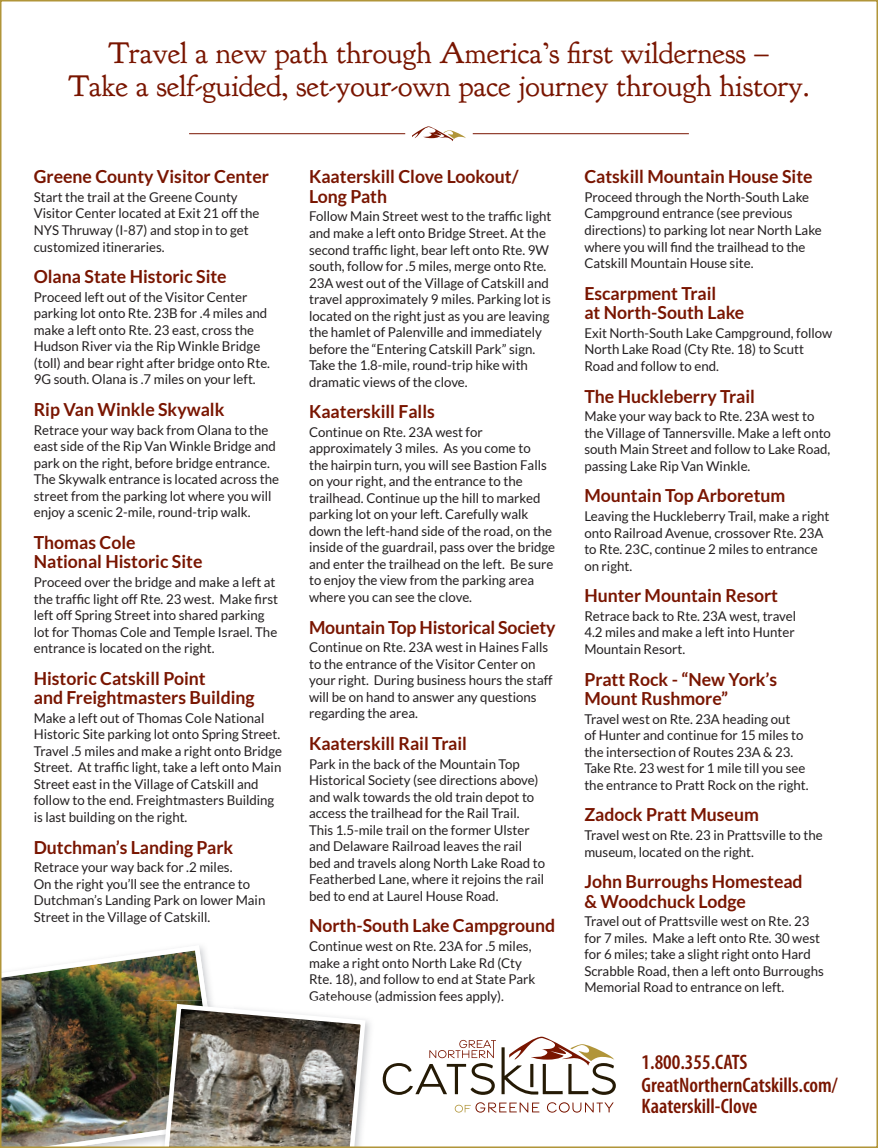
<style>
.page{position:relative;width:878px;height:1148px;background:#fff}
.page>*{position:absolute;margin:0;border:0;box-sizing:border-box;transform-origin:0 0}
.t1{font:30px/33px "Goudy Bookletter 1911";color:#791500;text-align:center}
.t2{font:600 condensed 21px/21.8px "Myriad Pro";color:#791500}
.t3{font:700 18px/19.5px "Lato";color:#791500}
.t4{font:13.5px/16.5px "Lato";color:#231f20}
</style>
<div class="page">
<svg style="left:383px;top:1036px;width:233px;height:58px"></svg>
<svg style="left:455px;top:1102px;width:84px;height:10px"></svg>
<svg style="left:547px;top:1102px;width:66px;height:10px"></svg>
<img style="left:3px;top:946px;width:209px;height:199px">
<img style="left:312px;top:1000px;width:59px;height:1px">
<img style="left:158px;top:1000px;width:54px;height:135px">
<svg style="left:160px;top:1001px;width:208px;height:144px;background:#857f75"></svg>
<svg style="left:412px;top:126px;width:54px;height:15px"></svg>
<hr style="left:189px;top:133px;width:216px;height:1px;background:#791500">
<hr style="left:472px;top:133px;width:216px;height:1px;background:#791500">
<h1 class="t1" style="left:68px;top:36px;width:743px">Travel a new path through America’s rst wilderness –<br>Take a self-guided, set-your-own pace journey through history.</h1>
<h3 class="t3" style="left:34px;top:167px;width:237px">Greene County Visitor Center</h3>
<p class="t4" style="left:34px;top:189px;width:227px">Start the trail at the Greene County Visitor Center located at Exit 21 off the NYS Thruway (I-87) and stop in to get customized itineraries.</p>
<h3 class="t3" style="left:34px;top:266px;width:194px">Olana State Historic Site</h3>
<p class="t4" style="left:34px;top:288px;width:238px">Proceed left out of the Visitor Center parking lot onto Rte. 23B for .4 miles and make a left onto Rte. 23 east, cross the Hudson River via the Rip Winkle Bridge (toll) and bear right after bridge onto Rte.<br>9G south. Olana is .7 miles on your left.</p>
<h3 class="t3" style="left:34px;top:399px;width:192px">Rip Van Winkle Skywalk</h3>
<p class="t4" style="left:34px;top:421px;width:247px">Retrace your way back from Olana to the east side of the Rip Van Winkle Bridge and park on the right, before bridge entrance.<br>The Skywalk entrance is located across the street from the parking lot where you will enjoy a scenic 2-mile, round-trip walk.</p>
<h3 class="t3" style="left:34px;top:532px;width:170px">Thomas Cole<br>National Historic Site</h3>
<p class="t4" style="left:34px;top:574px;width:246px">Proceed over the bridge and make a left at the traffic light off Rte. 23 west. Make first left off Spring Street into shared parking lot for Thomas Cole and Temple Israel. The entrance is located on the right.</p>
<h3 class="t3" style="left:34px;top:668px;width:222px">Historic Catskill Point<br>and Freightmasters Building</h3>
<p class="t4" style="left:34px;top:709px;width:250px">Make a left out of Thomas Cole National Historic Site parking lot onto Spring Street.<br>Travel .5 miles and make a right onto Bridge Street. At traffic light, take a left onto Main Street east in the Village of Catskill and follow to the end. Freightmasters Building is last building on the right.</p>
<h3 class="t3" style="left:34px;top:837px;width:201px">Dutchman’s Landing Park</h3>
<p class="t4" style="left:34px;top:859px;width:233px">Retrace your way back for .2 miles.<br>On the right you’ll see the entrance to Dutchman’s Landing Park on lower Main Street in the Village of Catskill.</p>
<h3 class="t3" style="left:309px;top:167px;width:211px">Kaaterskill Clove Lookout/<br>Long Path</h3>
<p class="t4" style="left:309px;top:208px;width:244px">Follow Main Street west to the traffic light and make a left onto Bridge Street. At the second traffic light, bear left onto Rte. 9W south, follow for .5 miles, merge onto Rte.<br>23A west out of the Village of Catskill and travel approximately 9 miles. Parking lot is located on the right just as you are leaving the hamlet of Palenville and immediately before the “Entering Catskill Park” sign.<br>Take the 1.8-mile, round-trip hike with dramatic views of the clove.</p>
<h3 class="t3" style="left:309px;top:401px;width:127px">Kaaterskill Falls</h3>
<p class="t4" style="left:309px;top:423px;width:247px">Continue on Rte. 23A west for approximately 3 miles. As you come to<br>the hairpin turn, you will see Bastion Falls on your right, and the entrance to the trailhead. Continue up the hill to marked parking lot on your left. Carefully walk down the left-hand side of the road, on the inside of the guardrail, pass over the bridge and enter the trailhead on the left. Be sure to enjoy the view from the parking area where you can see the clove.</p>
<h3 class="t3" style="left:309px;top:617px;width:248px">Mountain Top Historical Society</h3>
<p class="t4" style="left:309px;top:639px;width:245px">Continue on Rte. 23A west in Haines Falls to the entrance of the Visitor Center on your right. During business hours the staff will be on hand to answer any questions regarding the area.</p>
<h3 class="t3" style="left:309px;top:733px;width:159px">Kaaterskill Rail Trail</h3>
<p class="t4" style="left:309px;top:755px;width:238px">Park in the back of the Mountain Top Historical Society (see directions above) and walk towards the old train depot to access the trailhead for the Rail Trail.<br>This 1.5-mile trail on the former Ulster and Delaware Railroad leaves the rail bed and travels along North Lake Road to Featherbed Lane, where it rejoins the rail bed to end at Laurel House Road.</p>
<h3 class="t3" style="left:309px;top:915px;width:248px">North-South Lake Campground</h3>
<p class="t4" style="left:309px;top:937px;width:228px">Continue west on Rte. 23A for .5 miles, make a right onto North Lake Rd (Cty Rte. 18), and follow to end at State Park Gatehouse (admission fees apply).</p>
<h3 class="t3" style="left:584px;top:167px;width:230px">Catskill Mountain House Site</h3>
<p class="t4" style="left:584px;top:189px;width:239px">Proceed through the North-South Lake Campground entrance (see previous directions) to parking lot near North Lake where you will find the trailhead to the Catskill Mountain House site.</p>
<h3 class="t3" style="left:584px;top:283px;width:161px">Escarpment Trail<br>at North-South Lake</h3>
<p class="t4" style="left:584px;top:324px;width:249px">Exit North-South Lake Campground, follow<br>North Lake Road (Cty Rte. 18) to Scutt<br>Road and follow to end.</p>
<h3 class="t3" style="left:584px;top:386px;width:172px">The Huckleberry Trail</h3>
<p class="t4" style="left:584px;top:408px;width:248px">Make your way back to Rte. 23A west to the Village of Tannersville. Make a left onto south Main Street and follow to Lake Road, passing Lake Rip Van Winkle.</p>
<h3 class="t3" style="left:584px;top:486px;width:202px">Mountain Top Arboretum</h3>
<p class="t4" style="left:584px;top:508px;width:246px">Leaving the Huckleberry Trail, make a right onto Railroad Avenue, crossover Rte. 23A to Rte. 23C, continue 2 miles to entrance on right.</p>
<h3 class="t3" style="left:584px;top:585px;width:195px">Hunter Mountain Resort</h3>
<p class="t4" style="left:584px;top:607px;width:213px;text-align:justify">Retrace back to Rte. 23A west, travel 4.2 miles and make a left into Hunter Mountain Resort.</p>
<h3 class="t3" style="left:584px;top:669px;width:194px">Pratt Rock - “New York’s<br>Mount Rushmore”</h3>
<p class="t4" style="left:584px;top:710px;width:226px">Travel west on Rte. 23A heading out<br>of Hunter and continue for 15 miles to the intersection of Routes 23A &amp; 23.<br>Take Rte. 23 west for 1 mile till you see the entrance to Pratt Rock on the right.</p>
<h3 class="t3" style="left:584px;top:805px;width:176px">Zadock Pratt Museum</h3>
<p class="t4" style="left:584px;top:827px;width:240px">Travel west on Rte. 23 in Prattsville to the museum, located on the right.</p>
<h3 class="t3" style="left:584px;top:871px;width:220px">John Burroughs Homestead &amp; Woodchuck Lodge</h3>
<p class="t4" style="left:584px;top:913px;width:241px">Travel out of Prattsville west on Rte. 23 for 7 miles. Make a left onto Rte. 30 west for 6 miles; take a slight right onto Hard Scrabble Road, then a left onto Burroughs Memorial Road to entrance on left.</p>
<h2 class="t2" style="left:641px;top:1051px;width:198px">1.800.355.CATS<br>GreatNorthernCatskills.com/<br>Kaaterskill-Clove</h2>
</div>
